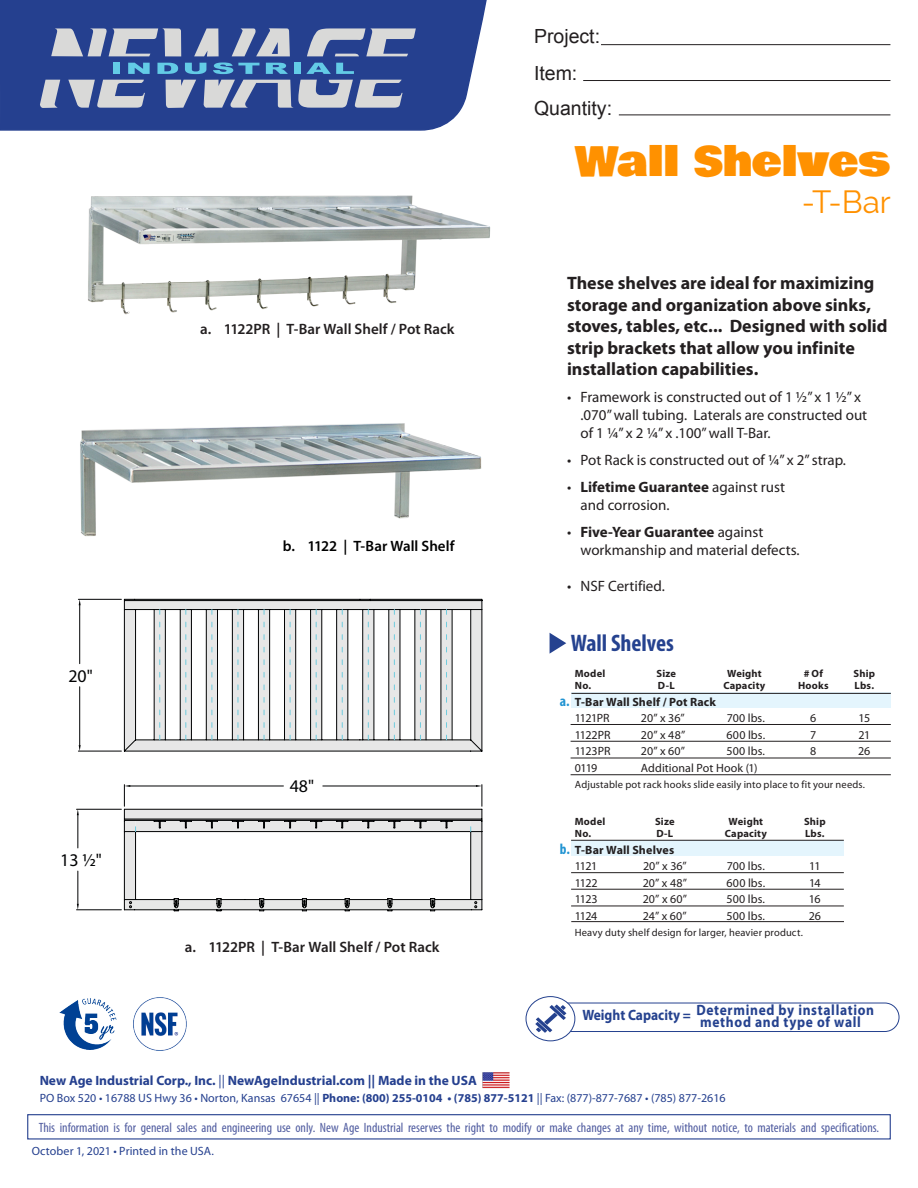
<style>
.page{position:relative;width:918px;height:1188px;background:#fff}
.page>*{position:absolute;margin:0;border:0;box-sizing:border-box;transform-origin:0 0}
.t1{font:40.5px "Bowlby One";letter-spacing:.005em;color:#ff9100}
.t2{font:31.5px "Raleway";color:#ff9100}
.Header_Right{font:700 condensed 24px "Myriad Pro";letter-spacing:-.005em;color:#25428f}
.t3{font:19.5px/37.3px "Arial";color:#231f20}
.t4{font:700 18px/21.6px "Myriad Pro";color:#231f20}
.t5{font:17.85px "Myriad Pro";color:#010203}
.t6{font:15px/18px "Myriad Pro";color:#231f20}
.t7{font:600 15px "Myriad Pro";color:#231f20}
.t8{font:700 15px/12px "Myriad Pro";letter-spacing:.05em;color:#25428f;scale:.9 1}
.t9{font:600 15px "Myriad Pro";color:#000}
.t10{font:700 condensed 15px "Myriad Pro";color:#2294d2}
.t11{font:condensed 13.5px "Myriad Pro";color:#4f5b9f}
.t12{font:700 13.5px "Myriad Pro";color:#25408f}
.t13{font:12px "Myriad Pro";letter-spacing:.005em;color:#231f20}
.t14{font:12px "Myriad Pro";color:#25408f}
.t15{font:700 12px "Myriad Pro";letter-spacing:.015em;color:#231f20}
.t16{font:10.5px "Myriad Pro";letter-spacing:.015em;color:#231f20}
.t17{font:700 10.5px "Myriad Pro";letter-spacing:.02em;color:#231f20}
.s1{font-weight:700}
.s2{font-weight:400}
</style>
<div class="page">
<div style="left:0;top:0;width:487px;height:131px;background:#25408f"></div>
<hr style="left:601px;top:44px;width:289px;height:1px;background:#231f20">
<hr style="left:583px;top:80px;width:307px;height:1px;background:#231f20">
<hr style="left:619px;top:115px;width:271px;height:1px;background:#231f20">
<div style="left:294px;top:63px;width:7px;height:11px;background:#63cbe6"></div>
<svg style="left:306px;top:63px;width:48px;height:11px"></svg>
<svg style="left:51px;top:28px;width:239px;height:46px;background:#6982b0"></svg>
<svg style="left:307px;top:28px;width:109px;height:28px;background:#8692b6"></svg>
<div style="left:27px;top:1114px;width:864px;height:26px;border:1px solid #25408f"></div>
<img style="left:483px;top:1072px;width:26px;height:17px">
<img style="left:60px;top:998px;width:57px;height:51px">
<img style="left:133px;top:998px;width:53px;height:53px">
<img style="left:80px;top:423px;width:402px;height:113px">
<img style="left:29px;top:76px;width:462px;height:239px">
<div style="left:535px;top:1003px;width:364px;height:29px;border:1px solid #25428f;border-radius:14px"></div>
<div style="left:526px;top:997px;width:49px;height:44px;background:#fff;border-radius:50%"></div>
<div style="left:526px;top:996px;width:49px;height:45px;border:1px solid #25428f;border-radius:50%"></div>
<svg style="left:549px;top:1005px;width:17px;height:27px"></svg>
<svg style="left:536px;top:1017px;width:16px;height:15px"></svg>
<svg style="left:535px;top:1022px;width:12px;height:11px"></svg>
<div style="left:572px;top:840px;width:272px;height:16px;background:#e4f5fd"></div>
<div style="left:572px;top:693px;width:319px;height:15px;background:#e4f5fd"></div>
<hr style="left:571px;top:693px;width:320px;height:1px;background:#231f20">
<hr style="left:571px;top:724px;width:320px;height:1px;background:#231f20">
<hr style="left:571px;top:741px;width:320px;height:1px;background:#231f20">
<hr style="left:571px;top:758px;width:320px;height:1px;background:#231f20">
<hr style="left:571px;top:774px;width:320px;height:1px;background:#231f20">
<hr style="left:571px;top:840px;width:273px;height:1px;background:#231f20">
<hr style="left:571px;top:872px;width:273px;height:1px;background:#231f20">
<hr style="left:571px;top:889px;width:273px;height:1px;background:#231f20">
<hr style="left:571px;top:906px;width:273px;height:1px;background:#231f20">
<hr style="left:571px;top:921px;width:273px;height:1px;background:#231f20">
<svg style="left:550px;top:633px;width:16px;height:21px"></svg>
<svg style="left:76px;top:599px;width:407px;height:312px"></svg>
<svg style="left:259px;top:751px;width:194px;height:160px"></svg>
<svg style="left:124px;top:819px;width:358px;height:13px;background:#a9a9a9"></svg>
<svg style="left:124px;top:599px;width:358px;height:152px"></svg>
<h3 class="t3" style="left:534px;top:17px;width:68px">Project:<br>Item:</h3>
<h3 class="t3" style="left:534px;top:89px;width:80px">Quantity:</h3>
<p class="t5" style="left:68px;top:665px;width:26px">20"</p>
<p class="t5" style="left:60px;top:849px;width:43px">13 ½"</p>
<p class="t7" style="left:200px;top:320px;width:256px">a. 1122PR | T-Bar Wall Shelf / Pot Rack</p>
<p class="t9" style="left:283px;top:536px;width:173px">b. 1122 | T-Bar Wall Shelf</p>
<p class="t5" style="left:290px;top:775px;width:26px">48"</p>
<p class="t7" style="left:185px;top:937px;width:256px">a. 1122PR | T-Bar Wall Shelf / Pot Rack</p>
<p class="t1" style="left:576px;top:131px;width:317px">Wall Shelves</p>
<p class="t2" style="left:802px;top:184px;width:91px">-T-Bar</p>
<p class="t4" style="left:567px;top:271px;width:322px">These shelves are ideal for maximizing storage and organization above sinks, stoves, tables, etc... Designed with solid strip brackets that allow you infinite installation capabilities.</p>
<p class="t6" style="left:580px;top:388px;width:288px;text-indent:-14px">• Framework is constructed out of 1 1/2” x 1 1/2” x .070” wall tubing. Laterals are constructed out of 1 1/4” x 2 1/4” x .100” wall T-Bar.</p>
<p class="t6" style="left:567px;top:451px;width:281px">• Pot Rack is constructed out of 1/4” x 2” strap.</p>
<p class="t6" style="left:580px;top:478px;width:206px;text-indent:-14px">• <span class="s1">Lifetime Guarantee</span> against rust and corrosion.</p>
<p class="t6" style="left:580px;top:523px;width:221px;text-indent:-14px">• <span class="s1">Five-Year Guarantee</span> against workmanship and material defects.</p>
<p class="t6" style="left:567px;top:577px;width:99px">• NSF Certified.</p>
<p class="Header_Right" style="left:571px;top:628px;width:105px">Wall Shelves</p>
<p class="t17" style="left:575px;top:666px;width:32px">Model</p>
<p class="t17" style="left:657px;top:666px;width:21px">Size</p>
<p class="t17" style="left:727px;top:666px;width:36px">Weight</p>
<p class="t17" style="left:804px;top:666px;width:21px"># Of</p>
<p class="t17" style="left:854px;top:666px;width:23px">Ship</p>
<p class="t17" style="left:575px;top:679px;width:18px">No.</p>
<p class="t17" style="left:658px;top:679px;width:18px">D-L</p>
<p class="t17" style="left:723px;top:679px;width:44px">Capacity</p>
<p class="t17" style="left:798px;top:679px;width:32px">Hooks</p>
<p class="t17" style="left:855px;top:679px;width:21px">Lbs.</p>
<p class="t15" style="left:575px;top:694px;width:143px">T-Bar Wall Shelf / Pot Rack</p>
<p class="t13" style="left:575px;top:711px;width:36px">1121PR</p>
<p class="t13" style="left:641px;top:711px;width:45px">20” x 36”</p>
<p class="t13" style="left:727px;top:711px;width:40px">700 lbs.</p>
<p class="t13" style="left:810px;top:711px;width:8px">6</p>
<p class="t13" style="left:859px;top:711px;width:13px">15</p>
<p class="t13" style="left:575px;top:727px;width:37px">1122PR</p>
<p class="t13" style="left:641px;top:727px;width:46px">20” x 48”</p>
<p class="t13" style="left:727px;top:727px;width:40px">600 lbs.</p>
<p class="t13" style="left:810px;top:727px;width:8px">7</p>
<p class="t13" style="left:858px;top:727px;width:13px">21</p>
<p class="t13" style="left:575px;top:744px;width:37px">1123PR</p>
<p class="t13" style="left:641px;top:744px;width:46px">20” x 60”</p>
<p class="t13" style="left:727px;top:744px;width:40px">500 lbs.</p>
<p class="t13" style="left:810px;top:744px;width:8px">8</p>
<p class="t13" style="left:858px;top:744px;width:14px">26</p>
<p class="t13" style="left:575px;top:760px;width:24px">0119</p>
<p class="t13" style="left:641px;top:760px;width:118px">Additional Pot Hook (1)</p>
<p class="t16" style="left:575px;top:778px;width:292px">Adjustable pot rack hooks slide easily into place to fit your needs.</p>
<p class="t17" style="left:575px;top:814px;width:32px">Model</p>
<p class="t17" style="left:655px;top:814px;width:21px">Size</p>
<p class="t17" style="left:729px;top:814px;width:36px">Weight</p>
<p class="t17" style="left:804px;top:814px;width:23px">Ship</p>
<p class="t17" style="left:575px;top:827px;width:18px">No.</p>
<p class="t17" style="left:656px;top:827px;width:18px">D-L</p>
<p class="t17" style="left:725px;top:827px;width:44px">Capacity</p>
<p class="t17" style="left:805px;top:827px;width:21px">Lbs.</p>
<p class="t15" style="left:575px;top:842px;width:101px">T-Bar Wall Shelves</p>
<p class="t13" style="left:575px;top:859px;width:24px">1121</p>
<p class="t13" style="left:643px;top:859px;width:45px">20” x 36”</p>
<p class="t13" style="left:727px;top:859px;width:40px">700 lbs.</p>
<p class="t13" style="left:809px;top:859px;width:13px">11</p>
<p class="t13" style="left:575px;top:875px;width:24px">1122</p>
<p class="t13" style="left:643px;top:875px;width:46px">20” x 48”</p>
<p class="t13" style="left:727px;top:875px;width:40px">600 lbs.</p>
<p class="t13" style="left:809px;top:875px;width:13px">14</p>
<p class="t13" style="left:575px;top:892px;width:24px">1123</p>
<p class="t13" style="left:643px;top:892px;width:46px">20” x 60”</p>
<p class="t13" style="left:727px;top:892px;width:40px">500 lbs.</p>
<p class="t13" style="left:809px;top:892px;width:13px">16</p>
<p class="t13" style="left:575px;top:908px;width:24px">1124</p>
<p class="t13" style="left:643px;top:908px;width:45px">24” x 60”</p>
<p class="t13" style="left:727px;top:908px;width:40px">500 lbs.</p>
<p class="t13" style="left:809px;top:908px;width:14px">26</p>
<p class="t16" style="left:575px;top:926px;width:229px">Heavy duty shelf design for larger, heavier product.</p>
<p class="t10" style="left:560px;top:692px;width:11px">a.</p>
<p class="t10" style="left:560px;top:839px;width:12px">b.</p>
<p class="t8" style="left:700px;top:1004px;width:195px;text-indent:-118px">Weight Capacity = Determined by installation method and type of wall</p>
<p class="t12" style="left:40px;top:1072px;width:439px">New Age Industrial Corp., Inc. <span class="s2">||</span> NewAgeIndustrial.com || Made in the USA</p>
<p class="t14" style="left:40px;top:1090px;width:687px">PO Box 520 • 16788 US Hwy 36 • Norton, Kansas 67654 || <span class="s1">Phone: (800) 255-0104 • (785) 877-5121</span> || Fax: (877)-877-7687 • (785) 877-2616</p>
<p class="t11" style="left:39px;top:1119px;width:842px">This information is for general sales and engineering use only. New Age Industrial reserves the right to modify or make changes at any time, without notice, to materials and specifications.</p>
<p class="t14" style="left:32px;top:1143px;width:184px">October 1, 2021 • Printed in the USA.</p>
</div>
